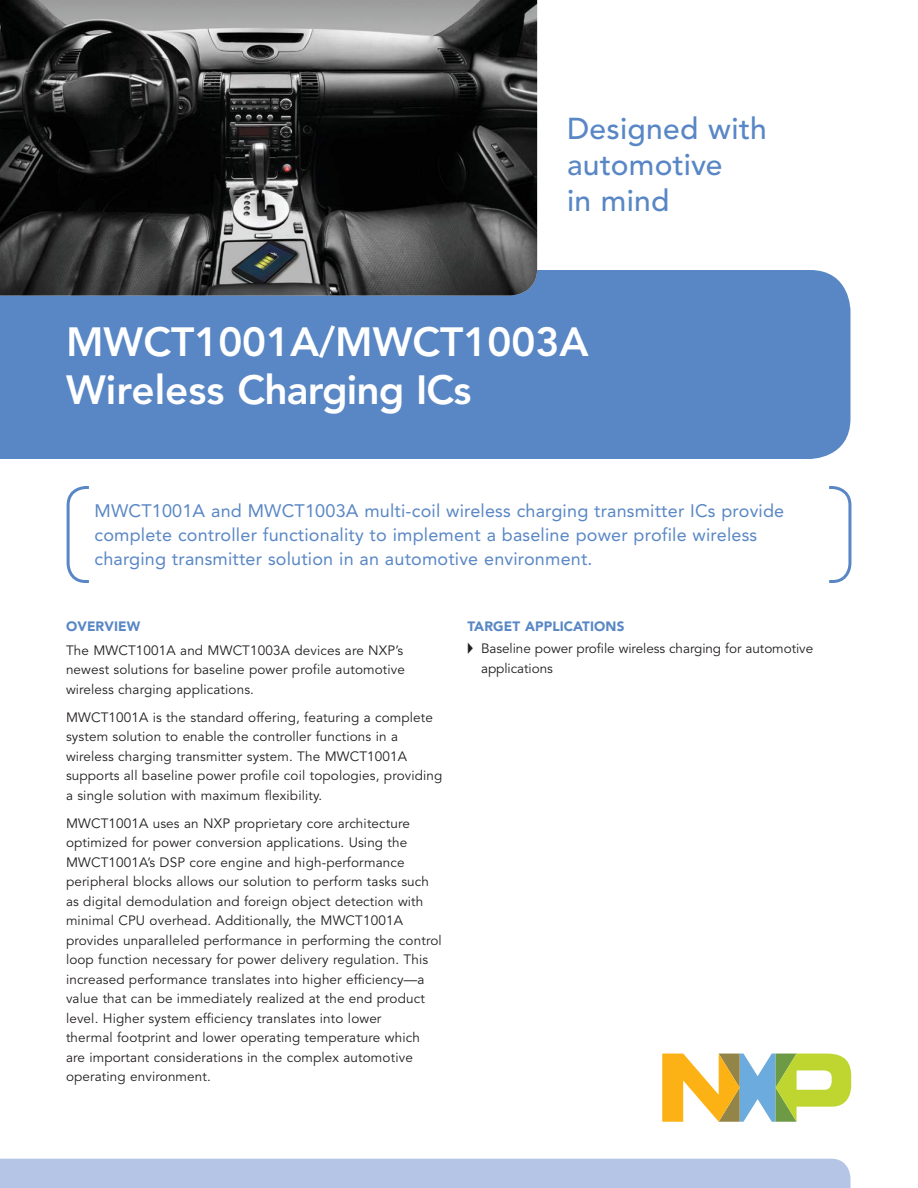
<style>
.page{position:relative;width:918px;height:1188px;background:#fff}
.page>*{position:absolute;margin:0;border:0;box-sizing:border-box;transform-origin:0 0}
.t1{font:800 40.5px/48.6px "Avenir LT Std";color:#fff}
.t2{font:500 30px/36px "Avenir LT Std";letter-spacing:.01em;color:#5987c5}
.t3{font:18px/24px "Avenir LT Std";letter-spacing:.01em;color:#5987c5}
.t4{font:13.5px/19.5px "Avenir LT Std";letter-spacing:.01em;color:#221f1f}
.t5{font:900 13.5px "Avenir LT Std";letter-spacing:.01em;color:#5987c5}
</style>
<div class="page">
<div style="left:0;top:1159px;width:850px;height:29px;background:#b5c5e5"></div>
<div style="left:0;top:270px;width:850px;height:189px;background:#5987c5"></div>
<svg style="left:66px;top:486px;width:786px;height:97px"></svg>
<img style="left:0;top:0;width:537px;height:296px">
<svg style="left:662px;top:1054px;width:189px;height:68px"></svg>
<h2 class="t2" style="left:567px;top:114px;width:201px">Designed with automotive<br>in mind</h2>
<h1 class="t1" style="left:66px;top:321px;width:524px">MWCT1001A/MWCT1003A<br>Wireless Charging ICs</h1>
<h3 class="t3" style="left:94px;top:501px;width:691px">MWCT1001A and MWCT1003A multi-coil wireless charging transmitter ICs provide complete controller functionality to implement a baseline power profile wireless charging transmitter solution in an automotive environment.</h3>
<p class="t5" style="left:66px;top:619px;width:76px">OVERVIEW</p>
<p class="t4" style="left:66px;top:642px;width:341px">The MWCT1001A and MWCT1003A devices are NXP’s newest solutions for baseline power profile automotive wireless charging applications.</p>
<p class="t4" style="left:66px;top:709px;width:378px">MWCT1001A is the standard offering, featuring a complete system solution to enable the controller functions in a wireless charging transmitter system. The MWCT1001A supports all baseline power profile coil topologies, providing a single solution with maximum flexibility.</p>
<p class="t4" style="left:66px;top:815px;width:377px">MWCT1001A uses an NXP proprietary core architecture optimized for power conversion applications. Using the MWCT1001A’s DSP core engine and high-performance peripheral blocks allows our solution to perform tasks such as digital demodulation and foreign object detection with minimal CPU overhead. Additionally, the MWCT1001A provides unparalleled performance in performing the control loop function necessary for power delivery regulation. This increased performance translates into higher efficiency—a value that can be immediately realized at the end product level. Higher system efficiency translates into lower<br>thermal footprint and lower operating temperature which are important considerations in the complex automotive operating environment.</p>
<p class="t5" style="left:468px;top:619px;width:158px">TARGET APPLICATIONS</p>
<p class="t4" style="left:481px;top:640px;width:334px;text-indent:-14px">◆ Baseline power profile wireless charging for automotive applications</p>
</div>
